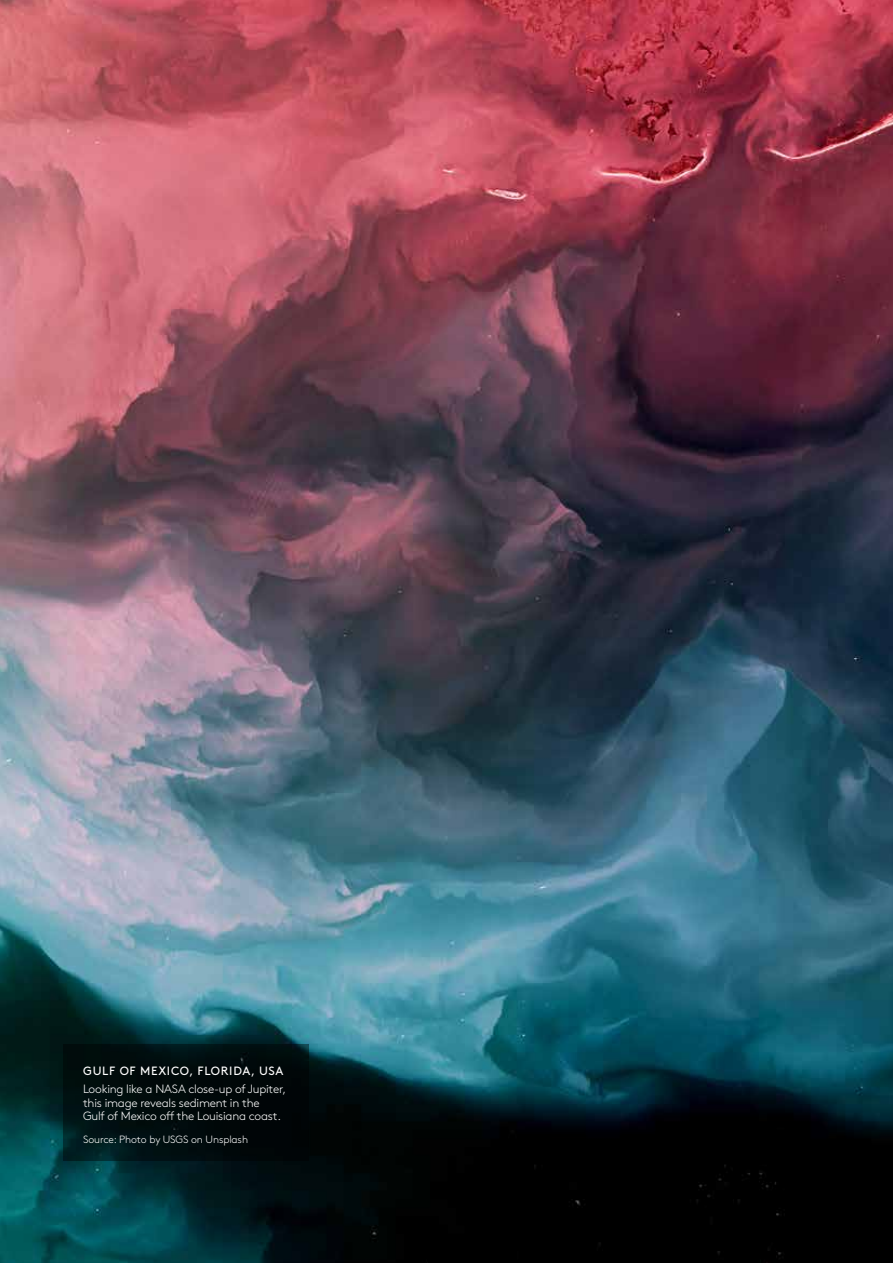
<style>
.page{position:relative;width:893px;height:1263px;background:#fff}
.page>*{position:absolute;margin:0;border:0;box-sizing:border-box;transform-origin:0 0}
.t1{font:300 12px/13.5px "Brown Std";letter-spacing:-.02em;color:#fff}
.t2{font:12px "Brown Std";letter-spacing:.06em;color:#fff}
.t3{font:300 10.5px "Brown Std";letter-spacing:-.01em;color:#fff}
</style>
<div class="page">
<img style="left:0;top:0;width:893px;height:1263px">
<svg style="left:64px;top:1044px;width:245px;height:117px;background:#000c0d"></svg>
<p class="t2" style="left:83px;top:1064px;width:202px">GULF OF MEXICO, FLORIDA, USA</p>
<p class="t1" style="left:83px;top:1083px;width:205px">Looking like a NASA close-up of Jupiter, this image reveals sediment in the<br>Gulf of Mexico off the Louisiana coast.</p>
<p class="t3" style="left:83px;top:1133px;width:166px">Source: Photo by USGS on Unsplash</p>
</div>
